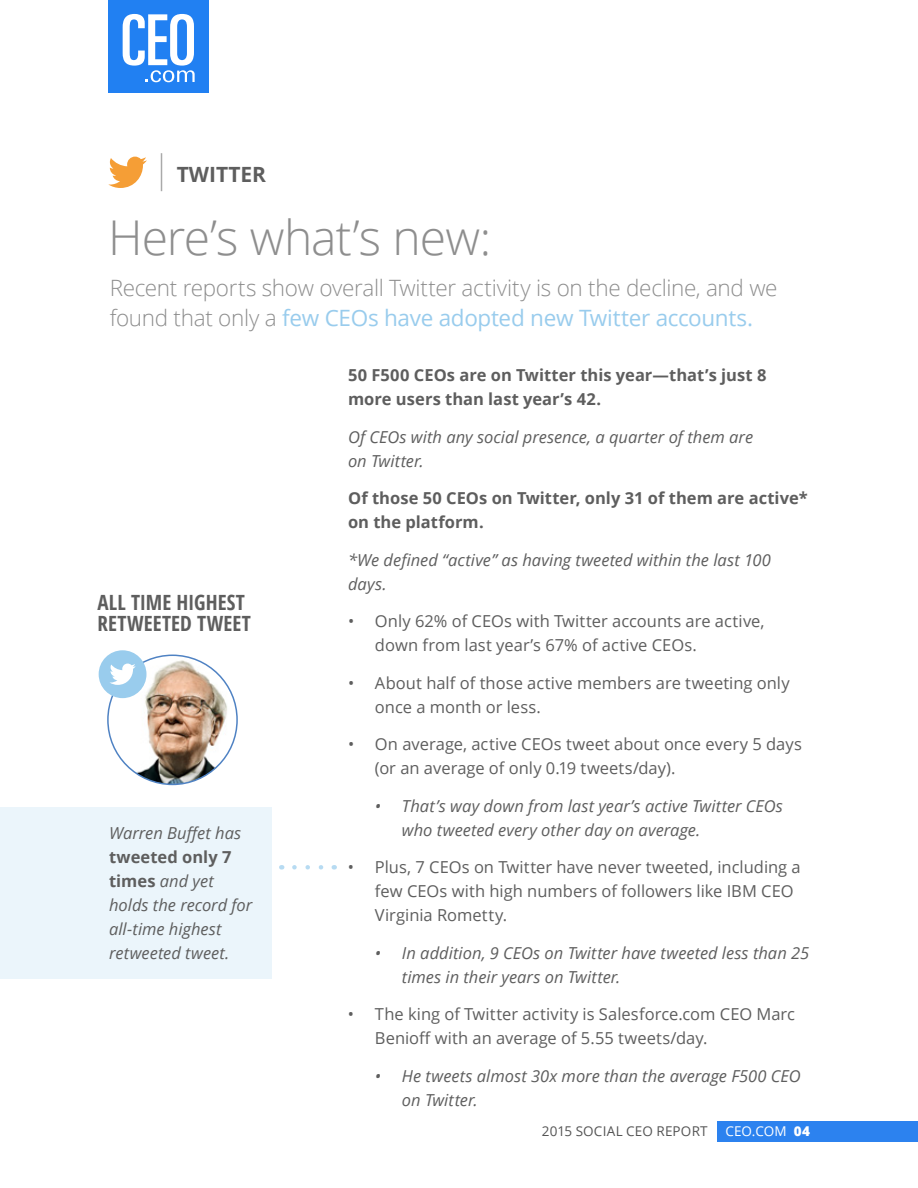
<style>
.page{position:relative;width:918px;height:1188px;background:#fff}
.page>*{position:absolute;margin:0;border:0;box-sizing:border-box;transform-origin:0 0}
.t1{font:300 48px "Open Sans";letter-spacing:-.02em;color:#8e8e8e}
.t2{font:300 22.5px/30px "Open Sans";letter-spacing:-.015em;color:#8e8e8e}
.t3{font:700 condensed 21px/21px "Open Sans";letter-spacing:.005em;color:#5e5e5e}
.t4{font:700 21px "Open Sans";color:#5e5e5e}
.t5{font:16.5px/24px "Open Sans";color:#5e5e5e}
.t6{font:italic 16.5px/24px "Open Sans";color:#5e5e5e}
.t7{font:700 16.5px/24px "Open Sans";color:#5e5e5e}
.t8{font:13.5px "Open Sans";letter-spacing:.015em;color:#555}
.t9{font:13.5px "Open Sans";letter-spacing:.01em;color:#fff}
.s1{font-weight:400;color:#99cced}
.s2{font-weight:700;font-style:normal}
.s3{font-weight:800}
</style>
<div class="page">
<div style="left:718px;top:1121px;width:200px;height:20px;background:#2c82ef"></div>
<svg style="left:108px;top:157px;width:39px;height:31px"></svg>
<div style="left:0;top:807px;width:272px;height:171px;background:#ebf5fb"></div>
<img style="left:108px;top:658px;width:129px;height:126px">
<svg style="left:294px;top:865px;width:30px;height:5px"></svg>
<div style="left:99px;top:650px;width:48px;height:48px;background:#99cced;border-radius:50%"></div>
<svg style="left:110px;top:664px;width:26px;height:21px"></svg>
<hr style="left:161px;top:153px;width:1px;height:38px;background:#aaa">
<div style="left:108px;top:0;width:101px;height:93px;background:#2180f2"></div>
<svg style="left:123px;top:14px;width:72px;height:68px"></svg>
<p class="t4" style="left:177px;top:159px;width:91px">TWITTER</p>
<h1 class="t1" style="left:108px;top:204px;width:384px">Here’s what’s new:</h1>
<h2 class="t2" style="left:110px;top:272px;width:669px">Recent reports show overall Twitter activity is on the decline, and we found that only a <span class="s1">few CEOs have adopted new Twitter accounts.</span></h2>
<p class="t3" style="left:98px;top:591px;width:155px">ALL TIME HIGHEST<br>RETWEETED TWEET</p>
<p class="t6" style="left:109px;top:820px;width:134px">Warren Buffet has</p>
<p class="t6" style="left:109px;top:844px;width:145px"><span class="s2">tweeted only 7 times</span> and yet holds the record for all-time highest retweeted tweet.</p>
<p class="t7" style="left:348px;top:363px;width:420px">50 F500 CEOs are on Twitter this year—that’s just 8 more users than last year’s 42.</p>
<p class="t6" style="left:348px;top:424px;width:407px">Of CEOs with any social presence, a quarter of them are on Twitter.</p>
<p class="t7" style="left:348px;top:486px;width:461px">Of those 50 CEOs on Twitter, only 31 of them are active* on the platform.</p>
<p class="t6" style="left:348px;top:547px;width:424px">*We defined “active” as having tweeted within the last 100 days.</p>
<p class="t5" style="left:375px;top:609px;width:391px;text-indent:-27px">• Only 62% of CEOs with Twitter accounts are active, down from last year’s 67% of active CEOs.</p>
<p class="t5" style="left:375px;top:670px;width:416px;text-indent:-27px">• About half of those active members are tweeting only once a month or less.</p>
<p class="t5" style="left:375px;top:732px;width:428px;text-indent:-27px">• On average, active CEOs tweet about once every 5 days (or an average of only 0.19 tweets/day).</p>
<p class="t6" style="left:402px;top:793px;width:382px;text-indent:-27px">• That’s way down from last year’s active Twitter CEOs who tweeted every other day on average.</p>
<p class="t5" style="left:375px;top:855px;width:427px;text-indent:-27px">• Plus, 7 CEOs on Twitter have never tweeted, including a few CEOs with high numbers of followers like IBM CEO<br>Virginia Rometty.</p>
<p class="t6" style="left:402px;top:940px;width:409px;text-indent:-27px">• In addition, 9 CEOs on Twitter have tweeted less than 25 times in their years on Twitter.</p>
<p class="t5" style="left:375px;top:1002px;width:422px;text-indent:-27px">• The king of Twitter activity is Salesforce.com CEO Marc<br>Benioff with an average of 5.55 tweets/day.</p>
<p class="t6" style="left:402px;top:1063px;width:400px;text-indent:-27px">• He tweets almost 30x more than the average F500 CEO on Twitter.</p>
<p class="t8" style="left:542px;top:1122px;width:167px">2015 SOCIAL CEO REPORT</p>
<p class="t9" style="left:725px;top:1122px;width:86px">CEO.COM <span class="s3">04</span></p>
</div>
